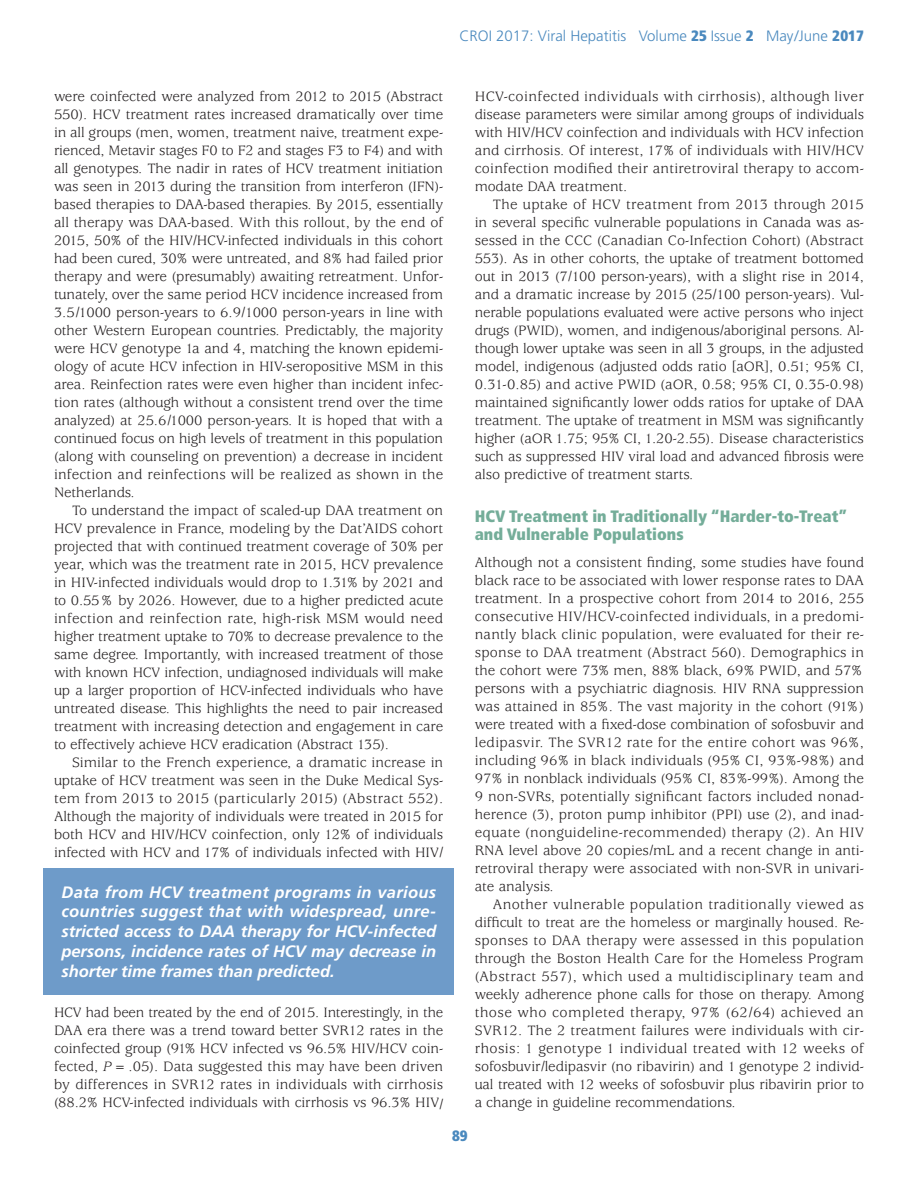
<style>
.page{position:relative;width:918px;height:1188px;background:#fff}
.page>*{position:absolute;margin:0;border:0;box-sizing:border-box;transform-origin:0 0}
.Pull_Quote{font:italic 700 16.5px/19.8px "Frutiger";letter-spacing:-.005em;color:#fff;text-align:justify}
.Section_Head{font:900 condensed 16.5px/18px "Frutiger";color:#74ad99}
.Text_indent{font:15px/18px "Usherwood";letter-spacing:-.005em;color:#231f20;text-align:justify}
.Text_non-indent{font:15px/18px "Usherwood";letter-spacing:.005em;color:#231f20;text-align:justify}
.t1{font:300 15px "Frutiger";color:#4a89be}
.t2{font:900 condensed 15px "Frutiger";color:#4a89be}
.s1{font-weight:900;font-stretch:condensed}
.s2{font-style:italic}
</style>
<div class="page">
<div style="left:44px;top:869px;width:410px;height:126px;background:#6e9bc9"></div>
<p class="t1" style="left:460px;top:27px;width:406px">CROI 2017: Viral Hepatitis Volume <span class="s1">25</span> Issue <span class="s1">2</span> May/June <span class="s1">2017</span></p>
<p class="Text_indent" style="left:54px;top:88px;width:391px">were coinfected were analyzed from 2012 to 2015 (Abstract 550). HCV treatment rates increased dramatically over time in all groups (men, women, treatment naive, treatment expe&shy;rienced, Metavir stages F0 to F2 and stages F3 to F4) and with all genotypes. The nadir in rates of HCV treatment initiation was seen in 2013 during the transition from interferon (IFN)- based therapies to DAA-based therapies. By 2015, essentially all therapy was DAA-based. With this rollout, by the end of 2015, 50% of the HIV/HCV-infected individuals in this cohort had been cured, 30% were untreated, and 8% had failed prior therapy and were (presumably) awaiting retreatment. Unfor&shy;tunately, over the same period HCV incidence increased from 3.5/1000 person-years to 6.9/1000 person-years in line with other Western European countries. Predictably, the majority were HCV genotype 1a and 4, matching the known epidemi&shy;ology of acute HCV infection in HIV-seropositive MSM in this area. Reinfection rates were even higher than incident infec&shy;tion rates (although without a consistent trend over the time analyzed) at 25.6/1000 person-years. It is hoped that with a continued focus on high levels of treatment in this population (along with counseling on prevention) a decrease in incident infection and reinfections will be realized as shown in the Netherlands.</p>
<p class="Text_indent" style="left:54px;top:502px;width:391px;text-indent:18px">To understand the impact of scaled-up DAA treatment on HCV prevalence in France, modeling by the Dat’AIDS cohort projected that with continued treatment coverage of 30% per year, which was the treatment rate in 2015, HCV prevalence in HIV-infected individuals would drop to 1.31% by 2021 and to 0.55% by 2026. However, due to a higher predicted acute infection and reinfection rate, high-risk MSM would need higher treatment uptake to 70% to decrease prevalence to the same degree. Importantly, with increased treatment of those with known HCV infection, undiagnosed individuals will make up a larger proportion of HCV-infected individuals who have untreated disease. This highlights the need to pair increased treatment with increasing detection and engagement in care to effectively achieve HCV eradication (Abstract 135).</p>
<p class="Text_indent" style="left:54px;top:754px;width:391px;text-indent:18px">Similar to the French experience, a dramatic increase in uptake of HCV treatment was seen in the Duke Medical Sys&shy;tem from 2013 to 2015 (particularly 2015) (Abstract 552).<br>Although the majority of individuals were treated in 2015 for both HCV and HIV/HCV coinfection, only 12% of individuals infected with HCV and 17% of individuals infected with HIV/</p>
<p class="Pull_Quote" style="left:61px;top:882px;width:376px">Data from HCV treatment programs in various countries suggest that with widespread, unre&shy;stricted access to DAA therapy for HCV-infected persons, incidence rates of HCV may decrease in shorter time frames than predicted.</p>
<p class="Text_indent" style="left:54px;top:1004px;width:391px">HCV had been treated by the end of 2015. Interestingly, in the DAA era there was a trend toward better SVR12 rates in the coinfected group (91% HCV infected vs 96.5% HIV/HCV coin&shy;fected, <span class="s2">P</span> = .05). Data suggested this may have been driven by differences in SVR12 rates in individuals with cirrhosis (88.2% HCV-infected individuals with cirrhosis vs 96.3% HIV/</p>
<p class="Text_indent" style="left:475px;top:87px;width:391px">HCV-coinfected individuals with cirrhosis), although liver disease parameters were similar among groups of individuals with HIV/HCV coinfection and individuals with HCV infection and cirrhosis. Of interest, 17% of individuals with HIV/HCV coinfection modified their antiretroviral therapy to accom&shy;modate DAA treatment.</p>
<p class="Text_indent" style="left:475px;top:195px;width:391px;text-indent:18px">The uptake of HCV treatment from 2013 through 2015 in several specific vulnerable populations in Canada was as&shy;sessed in the CCC (Canadian Co-Infection Cohort) (Abstract 553). As in other cohorts, the uptake of treatment bottomed out in 2013 (7/100 person-years), with a slight rise in 2014, and a dramatic increase by 2015 (25/100 person-years). Vul&shy;nerable populations evaluated were active persons who inject drugs (PWID), women, and indigenous/aboriginal persons. Al&shy;though lower uptake was seen in all 3 groups, in the adjusted model, indigenous (adjusted odds ratio [aOR], 0.51; 95% CI, 0.31-0.85) and active PWID (aOR, 0.58; 95% CI, 0.35-0.98) maintained significantly lower odds ratios for uptake of DAA treatment. The uptake of treatment in MSM was significantly higher (aOR 1.75; 95% CI, 1.20-2.55). Disease characteristics such as suppressed HIV viral load and advanced fibrosis were also predictive of treatment starts.</p>
<p class="Section_Head" style="left:475px;top:507px;width:374px">HCV Treatment in Traditionally “Harder-to-Treat” and Vulnerable Populations</p>
<p class="Text_non-indent" style="left:475px;top:554px;width:391px">Although not a consistent finding, some studies have found black race to be associated with lower response rates to DAA treatment. In a prospective cohort from 2014 to 2016, 255 consecutive HIV/HCV-coinfected individuals, in a predomi&shy;nantly black clinic population, were evaluated for their re&shy;sponse to DAA treatment (Abstract 560). Demographics in the cohort were 73% men, 88% black, 69% PWID, and 57% persons with a psychiatric diagnosis. HIV RNA suppression was attained in 85%. The vast majority in the cohort (91%) were treated with a fixed-dose combination of sofosbuvir and ledipasvir. The SVR12 rate for the entire cohort was 96%, including 96% in black individuals (95% CI, 93%-98%) and 97% in nonblack individuals (95% CI, 83%-99%). Among the 9 non-SVRs, potentially significant factors included nonad&shy;herence (3), proton pump inhibitor (PPI) use (2), and inad&shy;equate (nonguideline-recommended) therapy (2). An HIV RNA level above 20 copies/mL and a recent change in anti&shy;retroviral therapy were associated with non-SVR in univari&shy;ate analysis.</p>
<p class="Text_indent" style="left:475px;top:896px;width:391px;text-indent:18px">Another vulnerable population traditionally viewed as difficult to treat are the homeless or marginally housed. Re&shy;sponses to DAA therapy were assessed in this population through the Boston Health Care for the Homeless Program (Abstract 557), which used a multidisciplinary team and weekly adherence phone calls for those on therapy. Among those who completed therapy, 97% (62/64) achieved an SVR12. The 2 treatment failures were individuals with cir&shy;rhosis: 1 genotype 1 individual treated with 12 weeks of sofosbuvir/ledipasvir (no ribavirin) and 1 genotype 2 individ&shy;ual treated with 12 weeks of sofosbuvir plus ribavirin prior to a change in guideline recommendations.</p>
<p class="t2" style="left:452px;top:1127px;width:17px">89</p>
</div>
